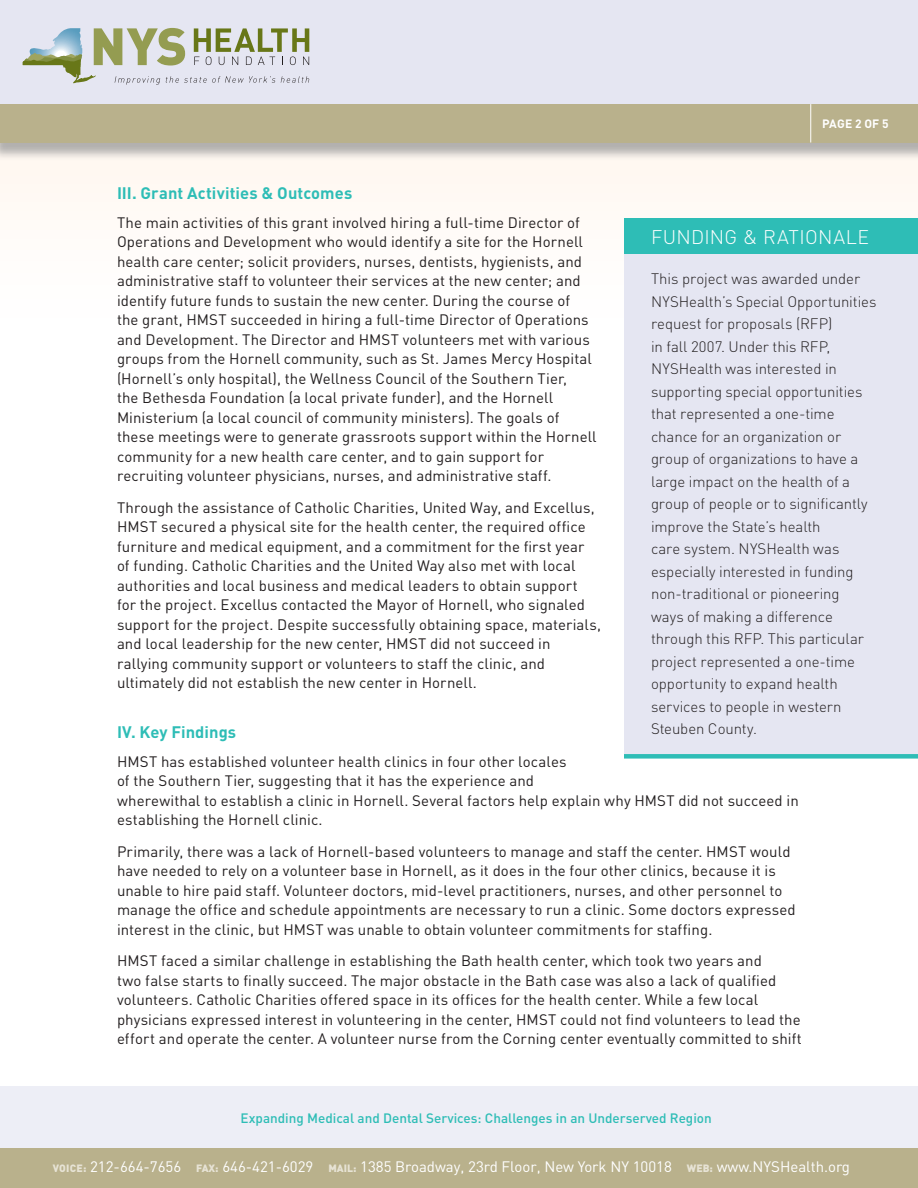
<style>
.page{position:relative;width:918px;height:1188px;background:#fff}
.page>*{position:absolute;margin:0;border:0;box-sizing:border-box;transform-origin:0 0}
.t1{font:300 19.5px "DIN";letter-spacing:.015em;color:#fff}
.t2{font:700 16.5px "DIN";letter-spacing:.005em;color:#2ebdb6}
.t3{font:15px/19.5px "DIN";letter-spacing:.005em;color:#231f20}
.t4{font:300 15px/22.5px "DIN";letter-spacing:-.005em;color:#231f20}
.t5{font:15px "DIN";color:#fff}
.t6{font:500 13.5px "DIN";color:#2ebdb6}
.t7{font:700 12px "DIN";color:#fff}
.s1{font-weight:900;font-size:10.5px;color:#e7e3d5}
</style>
<div class="page">
<div style="left:0;top:0;width:918px;height:106px;background:#e5e6f2"></div>
<div style="left:0;top:142px;width:918px;height:224px;background:#fffcf9"></div>
<div style="left:0;top:1086px;width:918px;height:102px;background:#edeef6"></div>
<div style="left:0;top:106px;width:918px;height:55px;background:#999;opacity:.75"></div>
<div style="left:0;top:104px;width:918px;height:38px;background:#b9b18c"></div>
<hr style="left:810px;top:104px;width:1px;height:39px;background:#fff">
<div style="left:0;top:1148px;width:918px;height:40px;background:#b9b18c"></div>
<div style="left:624px;top:218px;width:294px;height:36px;background:#2ebdb6"></div>
<div style="left:624px;top:254px;width:294px;height:502px;background:#e5e6f2"></div>
<div style="left:624px;top:754px;width:294px;height:5px;background:#2ebdb6"></div>
<svg style="left:23px;top:28px;width:286px;height:57px"></svg>
<p class="t7" style="left:822px;top:116px;width:68px">Page 2 of 5</p>
<p class="t2" style="left:117px;top:182px;width:237px">III. Grant Activities &amp; Outcomes</p>
<p class="t3" style="left:117px;top:213px;width:481px">The main activities of this grant involved hiring a full-time Director of Operations and Development who would identify a site for the Hornell health care center; solicit providers, nurses, dentists, hygienists, and administrative staff to volunteer their services at the new center; and identify future funds to sustain the new center. During the course of<br>the grant, HMST succeeded in hiring a full-time Director of Operations and Development. The Director and HMST volunteers met with various groups from the Hornell community, such as St. James Mercy Hospital (Hornell’s only hospital), the Wellness Council of the Southern Tier,<br>the Bethesda Foundation (a local private funder), and the Hornell Ministerium (a local council of community ministers). The goals of these meetings were to generate grassroots support within the Hornell community for a new health care center, and to gain support for recruiting volunteer physicians, nurses, and administrative staff.</p>
<p class="t3" style="left:117px;top:498px;width:486px">Through the assistance of Catholic Charities, United Way, and Excellus, HMST secured a physical site for the health center, the required office furniture and medical equipment, and a commitment for the first year<br>of funding. Catholic Charities and the United Way also met with local authorities and local business and medical leaders to obtain support<br>for the project. Excellus contacted the Mayor of Hornell, who signaled support for the project. Despite successfully obtaining space, materials, and local leadership for the new center, HMST did not succeed in rallying community support or volunteers to staff the clinic, and ultimately did not establish the new center in Hornell.</p>
<p class="t2" style="left:117px;top:721px;width:121px">IV. Key Findings</p>
<p class="t3" style="left:117px;top:752px;width:683px">HMST has established volunteer health clinics in four other locales<br>of the Southern Tier, suggesting that it has the experience and<br>wherewithal to establish a clinic in Hornell. Several factors help explain why HMST did not succeed in establishing the Hornell clinic.</p>
<p class="t3" style="left:117px;top:842px;width:680px">Primarily, there was a lack of Hornell-based volunteers to manage and staff the center. HMST would have needed to rely on a volunteer base in Hornell, as it does in the four other clinics, because it is unable to hire paid staff. Volunteer doctors, mid-level practitioners, nurses, and other personnel to manage the office and schedule appointments are necessary to run a clinic. Some doctors expressed interest in the clinic, but HMST was unable to obtain volunteer commitments for staffing.</p>
<p class="t3" style="left:117px;top:951px;width:686px">HMST faced a similar challenge in establishing the Bath health center, which took two years and<br>two false starts to finally succeed. The major obstacle in the Bath case was also a lack of qualified volunteers. Catholic Charities offered space in its offices for the health center. While a few local physicians expressed interest in volunteering in the center, HMST could not find volunteers to lead the effort and operate the center. A volunteer nurse from the Corning center eventually committed to shift</p>
<h1 class="t1" style="left:651px;top:224px;width:220px">FUNDING &amp; RATIONALE</h1>
<p class="t4" style="left:651px;top:267px;width:227px">This project was awarded under<br>NYSHealth’s Special Opportunities request for proposals (RFP)<br>in fall 2007. Under this RFP,<br>NYSHealth was interested in supporting special opportunities that represented a one-time chance for an organization or group of organizations to have a large impact on the health of a group of people or to significantly improve the State’s health<br>care system. NYSHealth was especially interested in funding non-traditional or pioneering<br>ways of making a difference through this RFP. This particular project represented a one-time opportunity to expand health services to people in western<br>Steuben County.</p>
<p class="t6" style="left:241px;top:1109px;width:473px">Expanding Medical and Dental Services: Challenges in an Underserved Region</p>
<p class="t5" style="left:53px;top:1158px;width:799px"><span class="s1">VOICE:</span> 212-664-7656 <span class="s1">FAX:</span> 646-421-6029 <span class="s1">MAIL:</span> 1385 Broadway, 23rd Floor, New York NY 10018 <span class="s1">WEB:</span> www.NYSHealth.org</p>
</div>
